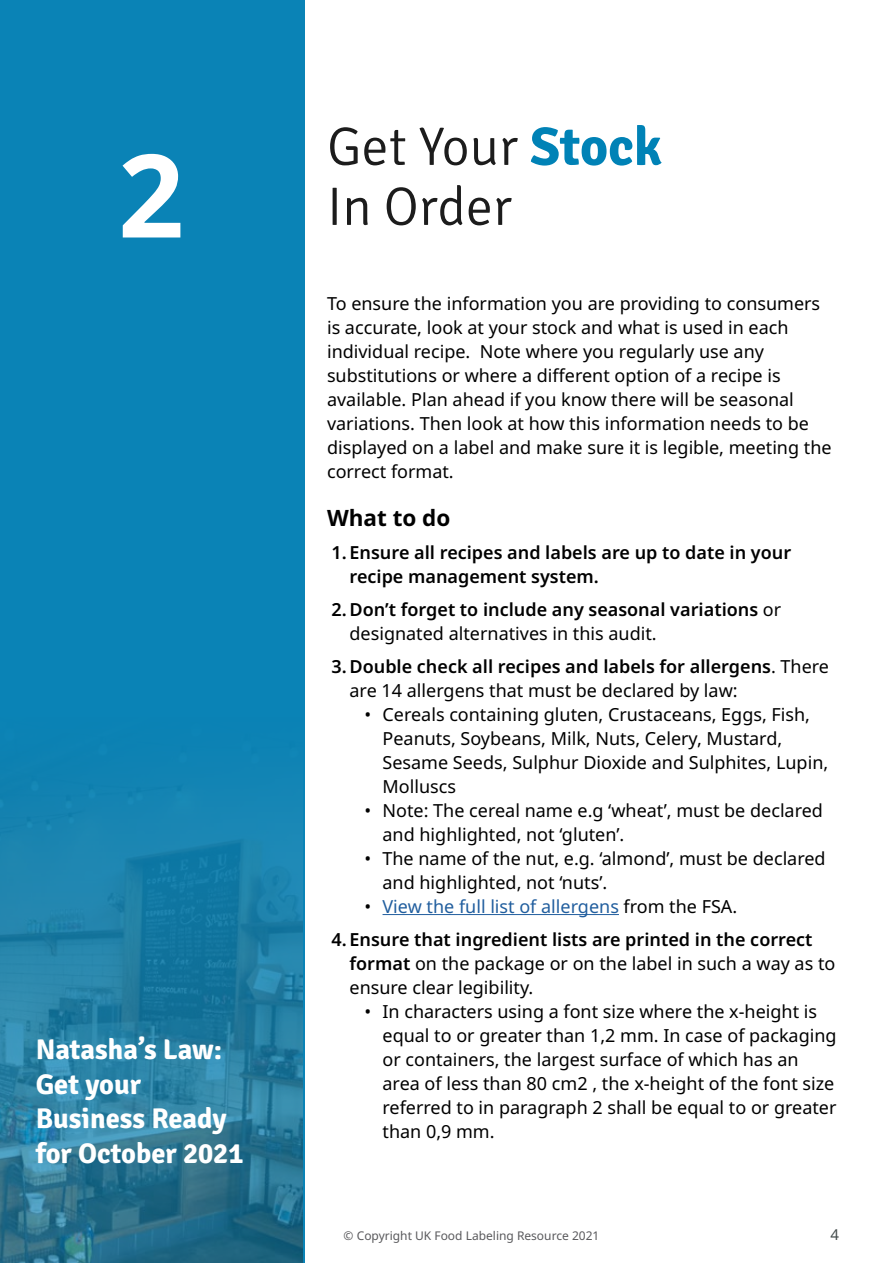
<style>
.page{position:relative;width:893px;height:1263px;background:#fff}
.page>*{position:absolute;margin:0;border:0;box-sizing:border-box;transform-origin:0 0}
.t1{font:700 115.5px "Noto Sans";color:#fff}
.t2{font:300 54px/60px "Signika";color:#1c1c1c}
.t3{font:700 28.5px/34.5px "Signika";color:#fff}
.t4{font:700 22.5px "Noto Sans";color:#000}
.t5{font:18px/24px "Noto Sans";color:#000}
.t6{font:600 18px/24px "Noto Sans";color:#000}
.t7{font:18px "Noto Sans";color:#215e9e}
.t8{font:15px "Noto Sans";color:#444c4c}
.t9{font:12px "Noto Sans";color:#59595c}
.s1{font-weight:700;color:#0082b6}
.s2{font-weight:400}
.s3{color:#000}
.s4{font-weight:600}
</style>
<div class="page">
<div style="left:0;top:0;width:304px;height:1263px;background:#0a83b6"></div>
<hr style="left:382px;top:914px;width:237px;height:1px;background:#215e9e">
<svg style="left:0;top:782px;width:303px;height:481px;background:#237ca0"></svg>
<h1 class="t1" style="left:118px;top:114px;width:68px">2</h1>
<h3 class="t3" style="left:36px;top:1032px;width:209px">Natasha’s Law:<br>Get your<br>Business Ready for October 2021</h3>
<h2 class="t2" style="left:327px;top:118px;width:337px">Get Your <span class="s1">Stock<br></span>In Order</h2>
<p class="t5" style="left:327px;top:292px;width:506px">To ensure the information you are providing to consumers is accurate, look at your stock and what is used in each individual recipe. Note where you regularly use any substitutions or where a different option of a recipe is available. Plan ahead if you know there will be seasonal variations. Then look at how this information needs to be displayed on a label and make sure it is legible, meeting the correct format.</p>
<p class="t4" style="left:327px;top:502px;width:125px">What to do</p>
<p class="t6" style="left:350px;top:541px;width:443px;text-indent:-18px">1. Ensure all recipes and labels are up to date in your recipe management system.</p>
<p class="t6" style="left:350px;top:598px;width:433px;text-indent:-18px">2. Don’t forget to include any seasonal variations <span class="s2">or designated alternatives in this audit.</span></p>
<p class="t6" style="left:350px;top:655px;width:481px;text-indent:-18px">3. Double check all recipes and labels for allergens<span class="s2">. There are 14 allergens that must be declared by law:</span></p>
<p class="t5" style="left:382px;top:703px;width:447px;text-indent:-18px">• Cereals containing gluten, Crustaceans, Eggs, Fish, Peanuts, Soybeans, Milk, Nuts, Celery, Mustard, Sesame Seeds, Sulphur Dioxide and Sulphites, Lupin, Molluscs</p>
<p class="t5" style="left:382px;top:798px;width:442px;text-indent:-18px">• Note: The cereal name e.g ‘wheat’, must be declared and highlighted, not ‘gluten’.</p>
<p class="t5" style="left:382px;top:846px;width:445px;text-indent:-18px">• The name of the nut, e.g. ‘almond’, must be declared and highlighted, not ‘nuts’.</p>
<p class="t7" style="left:364px;top:893px;width:374px"><span class="s3">•</span> View the full list of allergens <span class="s3">from the FSA.</span></p>
<p class="t5" style="left:350px;top:927px;width:487px;text-indent:-18px"><span class="s4">4. Ensure that ingredient lists are printed in the correct format</span> on the package or on the label in such a way as to ensure clear legibility.</p>
<p class="t5" style="left:382px;top:999px;width:456px;text-indent:-18px">• In characters using a font size where the x-height is equal to or greater than 1,2 mm. In case of packaging or containers, the largest surface of which has an area of less than 80 cm2 , the x-height of the font size referred to in paragraph 2 shall be equal to or greater than 0,9 mm.</p>
<p class="t9" style="left:344px;top:1227px;width:257px">© Copyright UK Food Labeling Resource 2021</p>
<p class="t8" style="left:830px;top:1224px;width:10px">4</p>
</div>
